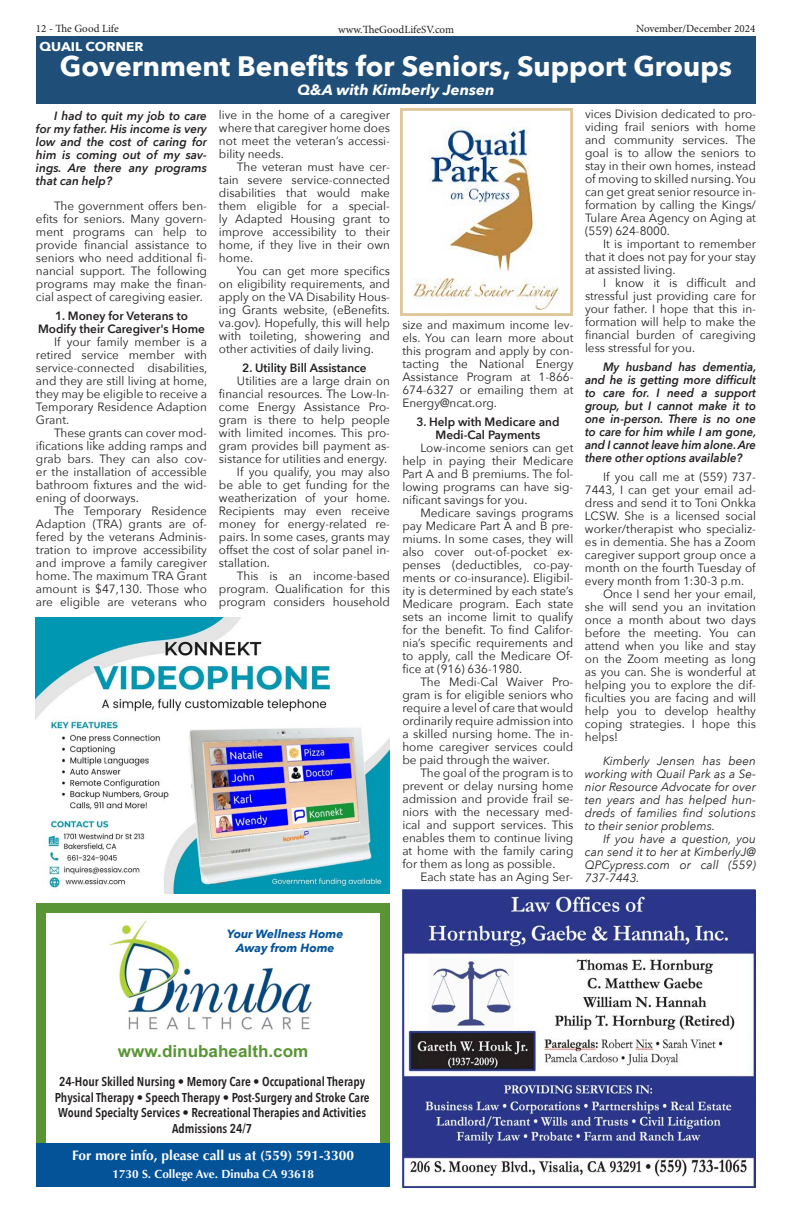
<style>
.page{position:relative;width:792px;height:1224px;background:#fff}
.page>*{position:absolute;margin:0;border:0;box-sizing:border-box;transform-origin:0 0}
.t1{font:700 28px "Avenir Next";color:#fff}
.t2{font:700 16.8px "Arial Narrow";color:#5a9535;scale:1.25 1}
.t3{font:italic 700 14.7px "Avenir Next";color:#fff}
.t4{font:700 13.8px "Optima";color:#fff}
.t5{font:600 12.8px/15.8px "Avenir Next Condensed";color:#231f20;text-align:center}
.t6{font:700 12.6px "Avenir Next";color:#fff;scale:1.08 1}
.t7{font:12px/13px "Avenir Next";color:#231f20;text-align:justify}
.t8{font:italic 12px/13px "Avenir Next";color:#231f20;text-align:justify}
.t9{font:italic 600 12px/13px "Avenir Next";color:#231f20;text-align:justify;scale:.96 1}
.t10{font:italic 600 12px/13px "Avenir Next";color:#231f20;text-align:justify}
.t11{font:600 12px "Avenir Next";color:#231f20}
.t12{font:700 11.8px "Optima";color:#fff}
.t13{font:italic 700 11.8px/14.2px "Avenir Next";color:#045399;text-align:center}
.t14{font:11px "Minion Pro";color:#231f20}
</style>
<div class="page">
<div style="left:36px;top:36px;width:720px;height:68px;background:#1f4e79"></div>
<img style="left:413px;top:126px;width:146px;height:184px">
<div style="left:400px;top:108px;width:173px;height:208px;border:3px solid #dfc79a"></div>
<img style="left:402px;top:889px;width:354px;height:299px">
<img style="left:35px;top:617px;width:354px;height:276px">
<div style="left:36px;top:904px;width:354px;height:275px;background:#5a9535"></div>
<div style="left:46px;top:914px;width:333px;height:244px;background:#fff"></div>
<div style="left:36px;top:1143px;width:354px;height:44px;background:#045399"></div>
<img style="left:109px;top:920px;width:203px;height:110px">
<p class="t14" style="left:36px;top:21px;width:84px">12 - The Good Life</p>
<p class="t14" style="left:338px;top:22px;width:117px">www.TheGoodLifeSV.com</p>
<p class="t14" style="left:636px;top:21px;width:121px">November/December 2024</p>
<p class="t6" style="left:40px;top:36px;width:98px">QUAIL CORNER</p>
<p class="t1" style="left:60px;top:42px;width:674px">Government Benefits for Seniors, Support Groups</p>
<p class="t3" style="left:298px;top:77px;width:198px">Q&amp;A with Kimberly Jensen</p>
<p class="t7" style="left:585px;top:107px;width:173px">vices Division dedicated to pro&shy;viding frail seniors with home and community services. The goal is to allow the seniors to stay in their own homes, instead of moving to skilled nursing. You can get great senior resource in&shy;formation by calling the Kings/ Tulare Area Agency on Aging at (559) 624-8000.</p>
<p class="t7" style="left:585px;top:237px;width:173px;text-indent:18px">It is important to remember that it does not pay for your stay at assisted living.</p>
<p class="t7" style="left:585px;top:276px;width:173px;text-indent:18px">I know it is difficult and stressful just providing care for your father. I hope that this in&shy;formation will help to make the financial burden of caregiving less stressful for you.</p>
<p class="t9" style="left:585px;top:360px;width:180px;text-indent:18px">My husband has dementia, and he is getting more difficult to care for. I need a support group, but I cannot make it to one in-person. There is no one to care for him while I am gone, and I cannot leave him alone. Are there other options available?</p>
<p class="t7" style="left:585px;top:470px;width:173px;text-indent:18px">If you call me at (559) 737- 7443, I can get your email ad&shy;dress and send it to Toni Onkka LCSW. She is a licensed social worker/therapist who specializ&shy;es in dementia. She has a Zoom caregiver support group once a month on the fourth Tuesday of every month from 1:30-3 p.m.</p>
<p class="t7" style="left:585px;top:587px;width:173px;text-indent:18px">Once I send her your email, she will send you an invitation once a month about two days before the meeting. You can attend when you like and stay on the Zoom meeting as long as you can. She is wonderful at helping you to explore the dif&shy;ficulties you are facing and will help you to develop healthy coping strategies. I hope this helps!</p>
<p class="t8" style="left:585px;top:754px;width:173px;text-indent:18px">Kimberly Jensen has been working with Quail Park as a Se&shy;nior Resource Advocate for over ten years and has helped hun&shy;dreds of families find solutions to their senior problems.</p>
<p class="t8" style="left:585px;top:832px;width:173px;text-indent:18px">If you have a question, you can send it to her at KimberlyJ@ QPCypress.com or call (559)<br>737-7443.</p>
<p class="t7" style="left:219px;top:108px;width:173px">live in the home of a caregiver where that caregiver home does not meet the veteran’s accessi&shy;bility needs.</p>
<p class="t7" style="left:219px;top:160px;width:173px;text-indent:18px">The veteran must have cer&shy;tain severe service-connected disabilities that would make them eligible for a special&shy;ly Adapted Housing grant to improve accessibility to their home, if they live in their own home.</p>
<p class="t7" style="left:219px;top:264px;width:173px;text-indent:18px">You can get more specifics on eligibility requirements, and apply on the VA Disability Hous&shy;ing Grants website, (eBenefits. va.gov). Hopefully, this will help with toileting, showering and other activities of daily living.</p>
<p class="t11" style="left:242px;top:357px;width:126px">2. Utility Bill Assistance</p>
<p class="t7" style="left:219px;top:374px;width:173px;text-indent:18px">Utilities are a large drain on financial resources. The Low-In&shy;come Energy Assistance Pro&shy;gram is there to help people with limited incomes. This pro&shy;gram provides bill payment as&shy;sistance for utilities and energy.</p>
<p class="t7" style="left:219px;top:465px;width:173px;text-indent:18px">If you qualify, you may also be able to get funding for the weatherization of your home.<br>Recipients may even receive money for energy-related re&shy;pairs. In some cases, grants may offset the cost of solar panel in&shy;stallation.</p>
<p class="t7" style="left:219px;top:568px;width:173px;text-indent:18px">This is an income-based program. Qualification for this program considers household</p>
<p class="t10" style="left:36px;top:109px;width:172px;text-indent:18px">I had to quit my job to care for my father. His income is very low and the cost of caring for him is coming out of my sav&shy;ings. Are there any programs that can help?</p>
<p class="t7" style="left:36px;top:198px;width:172px;text-indent:18px">The government offers ben&shy;efits for seniors. Many govern&shy;ment programs can help to provide financial assistance to seniors who need additional fi&shy;nancial support. The following programs may make the finan&shy;cial aspect of caregiving easier.</p>
<p class="t11" style="left:55px;top:305px;width:134px">1. Money for Veterans to</p>
<p class="t11" style="left:38px;top:318px;width:168px">Modify their Caregiver's Home</p>
<p class="t7" style="left:36px;top:334px;width:173px;text-indent:18px">If your family member is a retired service member with service-connected disabilities, and they are still living at home, they may be eligible to receive a Temporary Residence Adaption Grant.</p>
<p class="t7" style="left:36px;top:425px;width:172px;text-indent:18px">These grants can cover mod&shy;ifications like adding ramps and grab bars. They can also cov&shy;er the installation of accessible bathroom fixtures and the wid&shy;ening of doorways.</p>
<p class="t7" style="left:36px;top:503px;width:172px;text-indent:18px">The Temporary Residence Adaption (TRA) grants are of&shy;fered by the veterans Adminis&shy;tration to improve accessibility and improve a family caregiver home. The maximum TRA Grant amount is $47,130. Those who are eligible are veterans who</p>
<p class="t7" style="left:402px;top:318px;width:173px">size and maximum income lev&shy;els. You can learn more about this program and apply by con&shy;tacting the National Energy Assistance Program at 1-866- 674-6327 or emailing them at Energy@ncat.org.</p>
<p class="t11" style="left:416px;top:411px;width:145px">3. Help with Medicare and</p>
<p class="t11" style="left:436px;top:424px;width:106px">Medi-Cal Payments</p>
<p class="t7" style="left:402px;top:441px;width:173px;text-indent:18px">Low-income seniors can get help in paying their Medicare Part A and B premiums. The fol&shy;lowing programs can have sig&shy;nificant savings for you.</p>
<p class="t7" style="left:402px;top:506px;width:173px;text-indent:18px">Medicare savings programs pay Medicare Part A and B pre&shy;miums. In some cases, they will also cover out-of-pocket ex&shy;penses (deductibles, co-pay&shy;ments or co-insurance). Eligibil&shy;ity is determined by each state’s Medicare program. Each state sets an income limit to qualify for the benefit. To find Califor&shy;nia’s specific requirements and to apply, call the Medicare Of&shy;fice at (916) 636-1980.</p>
<p class="t7" style="left:402px;top:675px;width:173px;text-indent:18px">The Medi-Cal Waiver Pro&shy;gram is for eligible seniors who require a level of care that would ordinarily require admission into a skilled nursing home. The in&shy;home caregiver services could be paid through the waiver.</p>
<p class="t7" style="left:402px;top:766px;width:173px;text-indent:18px">The goal of the program is to prevent or delay nursing home admission and provide frail se&shy;niors with the necessary med&shy;ical and support services. This enables them to continue living at home with the family caring for them as long as possible.</p>
<p class="t7" style="left:420px;top:870px;width:154px">Each state has an Aging Ser-</p>
<p class="t13" style="left:227px;top:927px;width:118px">Your Wellness Home<br>Away from Home</p>
<p class="t2" style="left:118px;top:1038px;width:154px">www.dinubahealth.com</p>
<p class="t5" style="left:55px;top:1073px;width:316px">24-Hour Skilled Nursing • Memory Care • Occupational Therapy Physical Therapy • Speech Therapy • Post-Surgery and Stroke Care Wound Specialty Services • Recreational Therapies and Activities Admissions 24/7</p>
<p class="t4" style="left:72px;top:1147px;width:283px">For more info, please call us at (559) 591-3300</p>
<p class="t12" style="left:113px;top:1167px;width:203px">1730 S. College Ave. Dinuba CA 93618</p>
</div>
